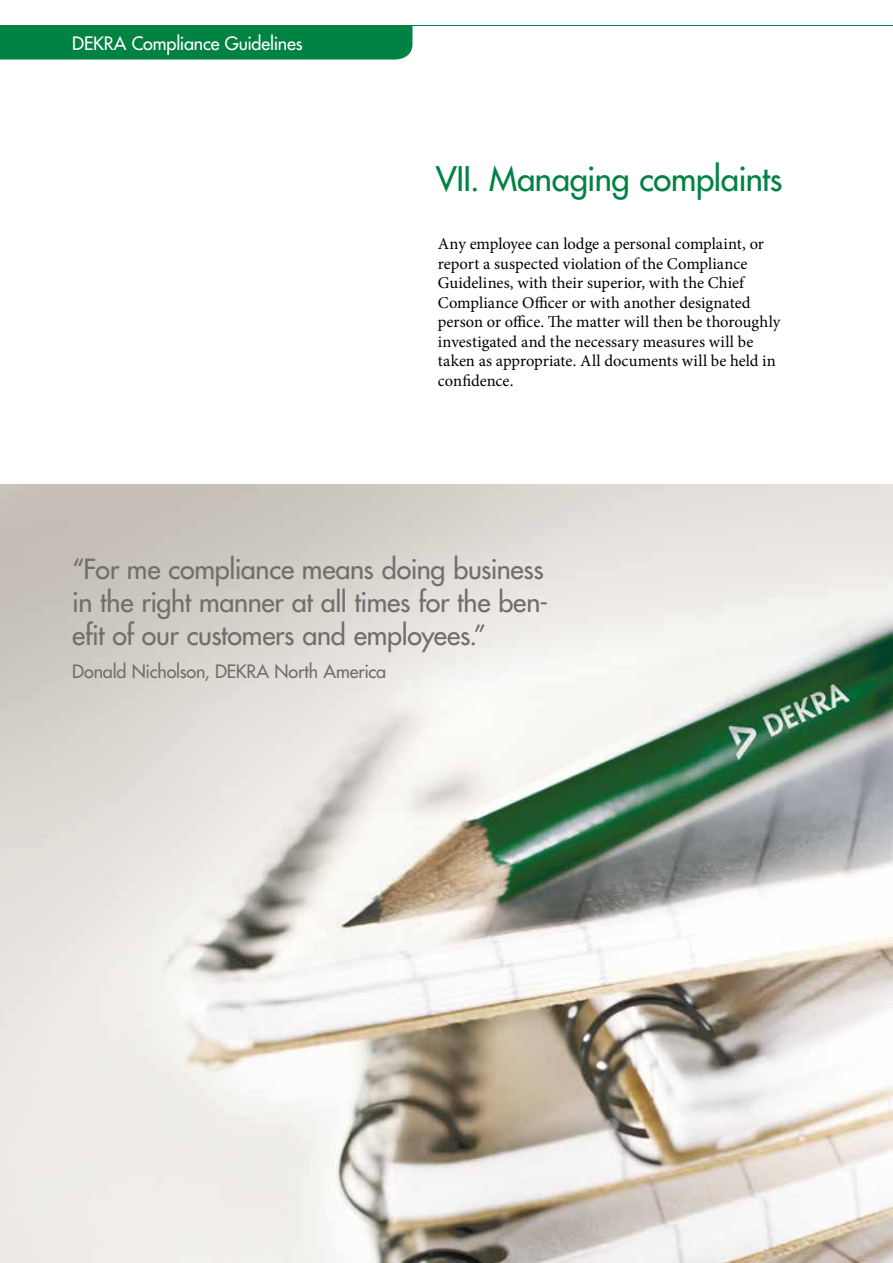
<style>
.page{position:relative;width:893px;height:1263px;background:#fff}
.page>*{position:absolute;margin:0;border:0;box-sizing:border-box;transform-origin:0 0}
.t1{font:500 33px "Futura Std";letter-spacing:-.015em;color:#008243}
.t2{font:500 27px/33px "Futura Std";letter-spacing:-.01em;color:#6f6f6e}
.t3{font:500 18px "Futura Std";letter-spacing:-.01em;color:#6f6f6e}
.t4{font:500 18px "Futura Std";letter-spacing:-.01em;color:#fff}
.t5{font:16.5px/19.5px "Minion Pro";color:#000}
</style>
<div class="page">
<div style="left:0;top:26px;width:412px;height:34px;background:#008243"></div>
<hr style="left:0;top:25px;width:893px;height:1px;background:#008243">
<img style="left:0;top:485px;width:893px;height:778px">
<p class="t4" style="left:72px;top:32px;width:232px">DEKRA Compliance Guidelines</p>
<h1 class="t1" style="left:436px;top:158px;width:348px">VII. Managing complaints</h1>
<p class="t5" style="left:438px;top:234px;width:344px">Any employee can lodge a personal complaint, or report a suspected violation of the Compliance Guidelines, with their superior, with the Chief Compliance Officer or with another designated person or office. The matter will then be thoroughly investigated and the necessary measures will be taken as appropriate. All documents will be held in confidence.</p>
<h2 class="t2" style="left:72px;top:553px;width:478px">“For me compliance means doing business in the right manner at all times for the ben&shy;efit of our customers and employees.”</h2>
<p class="t3" style="left:72px;top:660px;width:316px">Donald Nicholson, DEKRA North America</p>
</div>
